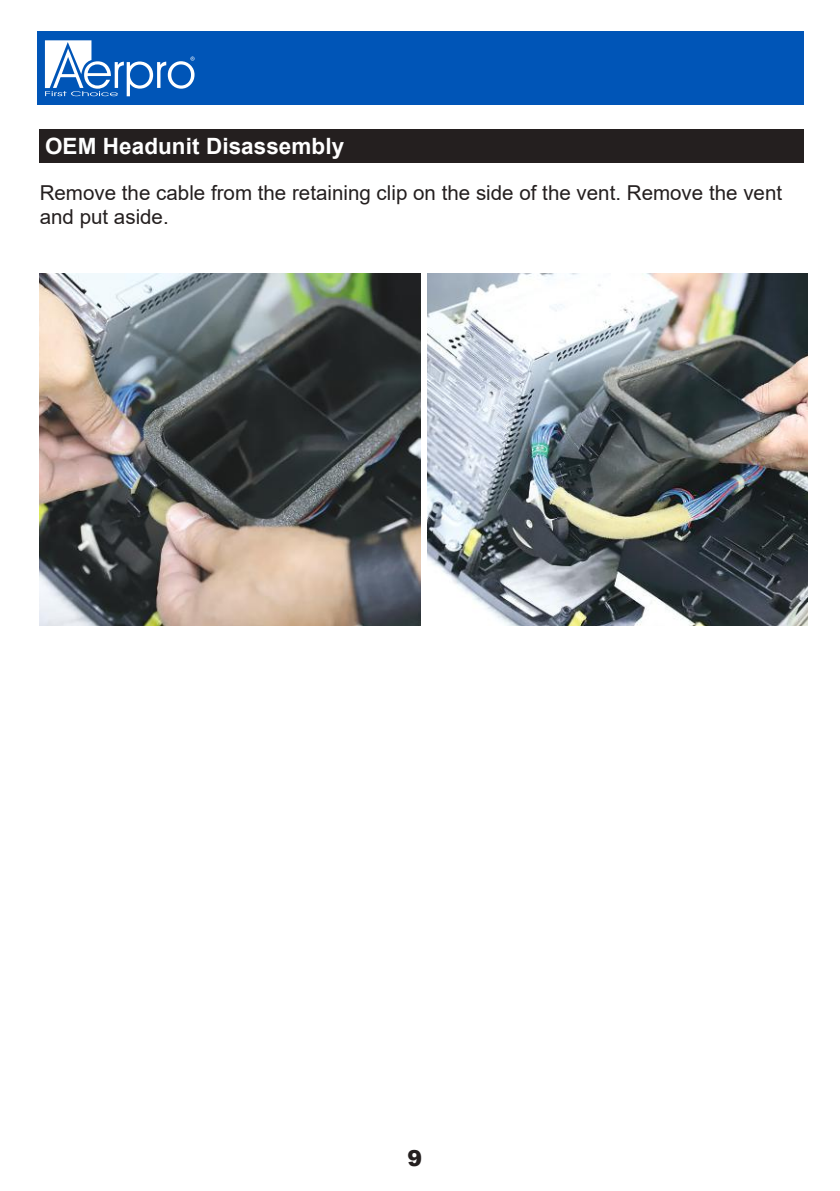
<style>
.page{position:relative;width:840px;height:1191px;background:#fff}
.page>*{position:absolute;margin:0;border:0;box-sizing:border-box;transform-origin:0 0}
.t1{font:700 22.4px "Arial";letter-spacing:.005em;color:#fff}
.t2{font:900 22px "Arial";color:#241f1f}
.t3{font:20.6px/24.6px "Arial";color:#241f1f}
</style>
<div class="page">
<div style="left:39px;top:129px;width:764px;height:33px;background:#241f1f"></div>
<img style="left:39px;top:273px;width:381px;height:353px">
<img style="left:427px;top:273px;width:380px;height:353px">
<div style="left:37px;top:31px;width:766px;height:73px;background:#0055b7"></div>
<svg style="left:45px;top:40px;width:149px;height:56px"></svg>
<p class="t1" style="left:45px;top:131px;width:300px">OEM Headunit Disassembly</p>
<p class="t3" style="left:40px;top:180px;width:743px">Remove the cable from the retaining clip on the side of the vent. Remove the vent and put aside.</p>
<p class="t2" style="left:407px;top:1141px;width:16px">9</p>
</div>
